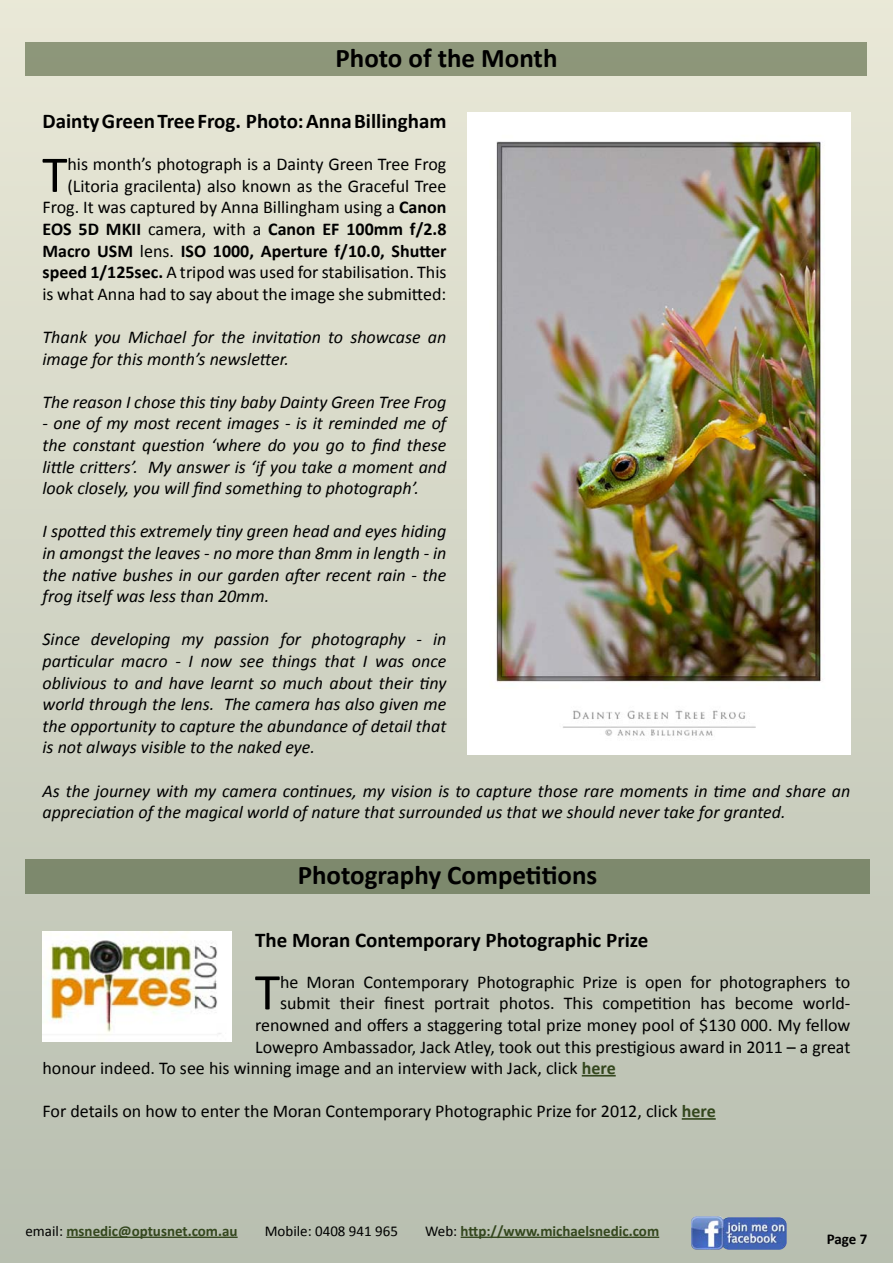
<style>
.page{position:relative;width:893px;height:1263px;background:#fff}
.page>*{position:absolute;margin:0;border:0;box-sizing:border-box;transform-origin:0 0}
.t1{font:52.05px "Calibri";color:#000}
.t2{font:700 27px "Calibri";color:#000}
.t3{font:700 21px "Calibri";color:#000}
.t4{font:italic 18px/21.6px "Calibri";color:#000;text-align:justify}
.t5{font:18px/21.6px "Calibri";color:#000;text-align:right}
.t6{font:700 15px "Calibri";color:#34471e}
.t7{font:15px "Calibri";color:#000}
.t8{font:700 15px "Calibri";color:#000}
.s1{font-weight:700}
.s2{font-weight:700;color:#34471e}
.s3{font-weight:400;color:#000}
</style>
<div class="page">
<div style="left:0;top:0;width:893px;height:1263px;background:linear-gradient(to bottom,#e9e8d7,#b8bfb1)"></div>
<div style="left:26px;top:43px;width:841px;height:33px;background:#8d967a"></div>
<div style="left:26px;top:859px;width:844px;height:34px;background:#7d896d"></div>
<hr style="left:66px;top:1236px;width:172px;height:2px;background:#34471e">
<hr style="left:461px;top:1236px;width:198px;height:2px;background:#34471e">
<img style="left:691px;top:1216px;width:96px;height:34px">
<img style="left:468px;top:113px;width:382px;height:641px">
<hr style="left:582px;top:1075px;width:34px;height:1px;background:#34471e">
<hr style="left:682px;top:1118px;width:34px;height:2px;background:#34471e">
<img style="left:43px;top:931px;width:189px;height:110px">
<h2 class="t2" style="left:335px;top:42px;width:223px">Photo of the Month</h2>
<p class="t3" style="left:43px;top:108px;width:405px">Dainty Green Tree Frog. Photo: Anna Billingham</p>
<h1 class="t1" style="left:42px;top:142px;width:27px">T</h1>
<p class="t5" style="left:43px;top:153px;width:405px">his month’s photograph is a Dainty Green Tree Frog (Litoria gracilenta) also known as the Graceful Tree Frog. It was captured by Anna Billingham using a <span class="s1">Canon EOS 5D MKII</span> camera, with a <span class="s1">Canon EF 100mm f/2.8<br>Macro USM</span> lens. <span class="s1">ISO 1000, Aperture f/10.0, Shutter speed 1/125sec.</span> A tripod was used for stabilisation. This is what Anna had to say about the image she submitted:</p>
<p class="t4" style="left:43px;top:325px;width:405px">Thank you Michael for the invitation to showcase an image for this month’s newsletter.</p>
<p class="t4" style="left:43px;top:390px;width:405px">The reason I chose this tiny baby Dainty Green Tree Frog</p>
<p class="t4" style="left:43px;top:412px;width:405px">- one of my most recent images - is it reminded me of the constant question ‘where do you go to find these little critters’. My answer is ‘if you take a moment and look closely, you will find something to photograph’.</p>
<p class="t4" style="left:43px;top:520px;width:405px">I spotted this extremely tiny green head and eyes hiding in amongst the leaves - no more than 8mm in length - in the native bushes in our garden after recent rain - the frog itself was less than 20mm.</p>
<p class="t4" style="left:43px;top:628px;width:405px">Since developing my passion for photography - in particular macro - I now see things that I was once oblivious to and have learnt so much about their tiny world through the lens. The camera has also given me the opportunity to capture the abundance of detail that is not always visible to the naked eye.</p>
<p class="t4" style="left:43px;top:779px;width:809px">As the journey with my camera continues, my vision is to capture those rare moments in time and share an appreciation of the magical world of nature that surrounded us that we should never take for granted.</p>
<h2 class="t2" style="left:298px;top:858px;width:301px">Photography Competitions</h2>
<p class="t3" style="left:255px;top:927px;width:395px">The Moran Contemporary Photographic Prize</p>
<h1 class="t1" style="left:255px;top:960px;width:27px">T</h1>
<p class="t5" style="left:280px;top:970px;width:572px">he Moran Contemporary Photographic Prize is open for photographers to</p>
<p class="t5" style="left:280px;top:992px;width:572px">submit their finest portrait photos. This competition has become world-</p>
<p class="t5" style="left:255px;top:1013px;width:597px">renowned and offers a staggering total prize money pool of $130 000. My fellow</p>
<p class="t5" style="left:255px;top:1035px;width:597px">Lowepro Ambassador, Jack Atley, took out this prestigious award in 2011 – a great</p>
<p class="t5" style="left:43px;top:1056px;width:575px">honour indeed. To see his winning image and an interview with Jack, click <span class="s2">here</span></p>
<p class="t5" style="left:43px;top:1100px;width:675px">For details on how to enter the Moran Contemporary Photographic Prize for 2012, click <span class="s2">here</span></p>
<p class="t6" style="left:26px;top:1222px;width:214px"><span class="s3">email:</span> msnedic@optusnet.com.au</p>
<p class="t7" style="left:265px;top:1222px;width:135px">Mobile: 0408 941 965</p>
<p class="t6" style="left:425px;top:1222px;width:236px"><span class="s3">Web:</span> http://www.michaelsnedic.com</p>
<p class="t8" style="left:827px;top:1230px;width:42px">Page 7</p>
</div>
